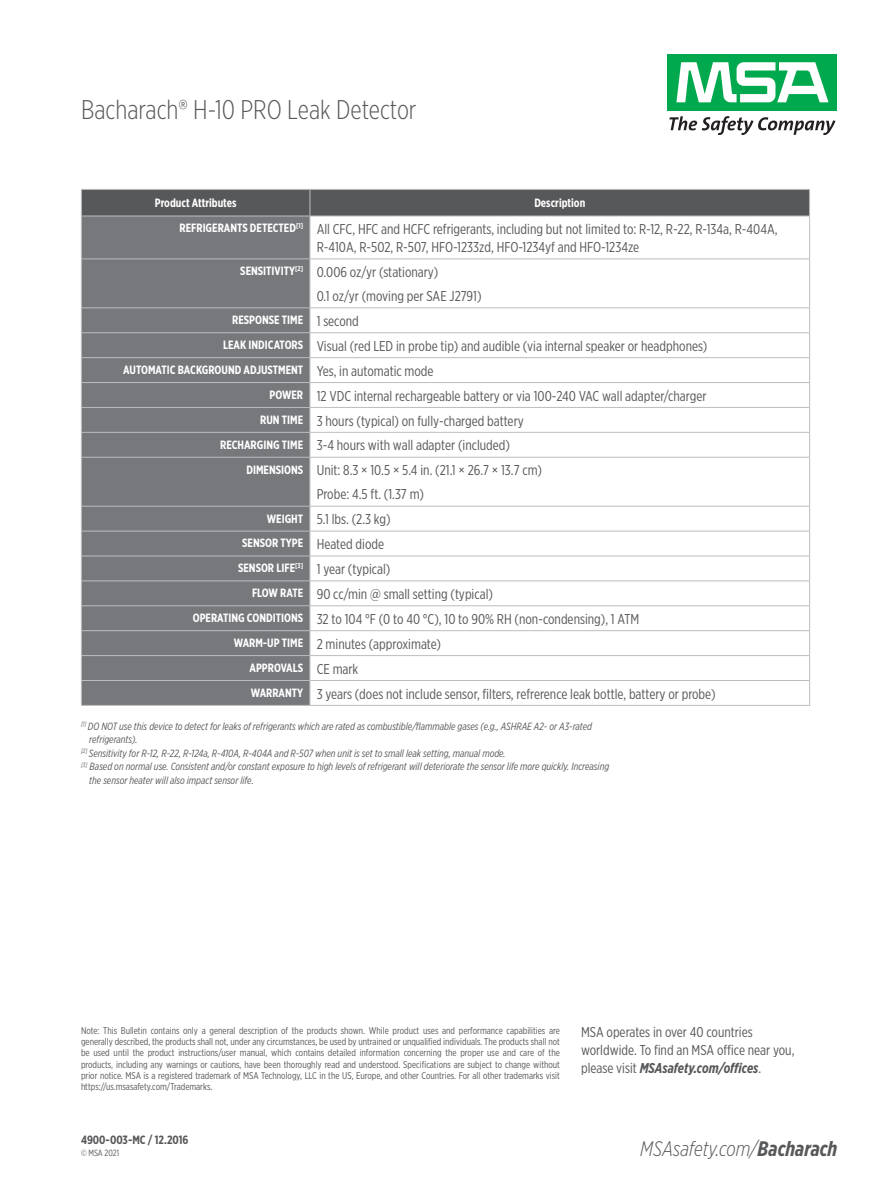
<style>
.page{position:relative;width:891px;height:1188px;background:#fff}
.page>*{position:absolute;margin:0;border:0;box-sizing:border-box;transform-origin:0 0}
.Section_Title{font:300 27px "Gotham X Narrow";color:#57585a}
.t1{font:italic 300 21px "Gotham X Narrow";color:#57585a}
.Body_Copy{font:14.25px/18px "Gotham X Narrow";color:#57585a}
.Table_Row_Title{font:700 12px "Gotham X Narrow";color:#fff}
.Table_Column_Title{font:700 12px "Gotham X Narrow";color:#fff}
.t2{font:700 12px "Gotham X Narrow";color:#57585a}
.Footnote{font:italic 10.5px "Gotham X Narrow";color:#57585a}
.t3{font:9.75px/11.2px "Gotham X Narrow";color:#57585a;text-align:justify}
.t4{font:9px "Gotham X Narrow";color:#57585a}
.s1{font-weight:700;font-style:italic}
.s2{font-weight:700}
</style>
<div class="page">
<div style="left:668px;top:54px;width:169px;height:57px;background:#00a94e"></div>
<svg style="left:676px;top:62px;width:153px;height:40px"></svg>
<svg style="left:669px;top:116px;width:167px;height:19px"></svg>
<div style="left:82px;top:217px;width:228px;height:488px;background:#76787b"></div>
<svg style="left:311px;top:258px;width:498px;height:374px"></svg>
<div style="left:81px;top:189px;width:729px;height:27px;background:#57585a"></div>
<hr style="left:310px;top:189px;width:500px;height:1px;background:#bcbdc0">
<hr style="left:81px;top:216px;width:229px;height:1px;background:#bcbdc0">
<hr style="left:81px;top:216px;width:1px;height:43px;background:#bcbdc0">
<hr style="left:81px;top:259px;width:229px;height:1px;background:#bcbdc0">
<hr style="left:81px;top:259px;width:1px;height:48px;background:#bcbdc0">
<hr style="left:81px;top:307px;width:229px;height:1px;background:#bcbdc0">
<hr style="left:81px;top:332px;width:229px;height:1px;background:#bcbdc0">
<hr style="left:81px;top:357px;width:229px;height:1px;background:#bcbdc0">
<hr style="left:81px;top:382px;width:229px;height:1px;background:#bcbdc0">
<hr style="left:81px;top:407px;width:229px;height:1px;background:#bcbdc0">
<hr style="left:81px;top:432px;width:229px;height:1px;background:#bcbdc0">
<svg style="left:81px;top:308px;width:1px;height:149px"></svg>
<hr style="left:81px;top:457px;width:229px;height:1px;background:#bcbdc0">
<hr style="left:81px;top:458px;width:1px;height:48px;background:#bcbdc0">
<hr style="left:81px;top:506px;width:229px;height:1px;background:#bcbdc0">
<hr style="left:81px;top:531px;width:229px;height:1px;background:#bcbdc0">
<hr style="left:81px;top:556px;width:229px;height:1px;background:#bcbdc0">
<hr style="left:81px;top:581px;width:229px;height:1px;background:#bcbdc0">
<hr style="left:81px;top:605px;width:229px;height:1px;background:#bcbdc0">
<hr style="left:81px;top:630px;width:229px;height:1px;background:#bcbdc0">
<hr style="left:81px;top:655px;width:229px;height:1px;background:#bcbdc0">
<hr style="left:81px;top:680px;width:229px;height:1px;background:#bcbdc0">
<svg style="left:81px;top:507px;width:1px;height:198px"></svg>
<hr style="left:81px;top:705px;width:229px;height:1px;background:#bcbdc0">
<hr style="left:310px;top:216px;width:500px;height:1px;background:#bcbdc0">
<hr style="left:310px;top:216px;width:1px;height:43px;background:#bcbdc0">
<hr style="left:809px;top:216px;width:1px;height:43px;background:#bcbdc0">
<hr style="left:310px;top:259px;width:500px;height:1px;background:#bcbdc0">
<hr style="left:310px;top:259px;width:1px;height:48px;background:#bcbdc0">
<hr style="left:809px;top:259px;width:1px;height:48px;background:#bcbdc0">
<hr style="left:310px;top:307px;width:500px;height:1px;background:#bcbdc0">
<hr style="left:310px;top:332px;width:500px;height:1px;background:#bcbdc0">
<hr style="left:310px;top:357px;width:500px;height:1px;background:#bcbdc0">
<hr style="left:310px;top:382px;width:500px;height:1px;background:#bcbdc0">
<hr style="left:310px;top:407px;width:500px;height:1px;background:#bcbdc0">
<hr style="left:310px;top:432px;width:500px;height:1px;background:#bcbdc0">
<svg style="left:310px;top:308px;width:1px;height:149px"></svg>
<svg style="left:809px;top:308px;width:1px;height:149px"></svg>
<hr style="left:310px;top:457px;width:500px;height:1px;background:#bcbdc0">
<hr style="left:310px;top:458px;width:1px;height:48px;background:#bcbdc0">
<hr style="left:809px;top:458px;width:1px;height:48px;background:#bcbdc0">
<hr style="left:310px;top:506px;width:500px;height:1px;background:#bcbdc0">
<hr style="left:310px;top:531px;width:500px;height:1px;background:#bcbdc0">
<hr style="left:310px;top:556px;width:500px;height:1px;background:#bcbdc0">
<hr style="left:310px;top:581px;width:500px;height:1px;background:#bcbdc0">
<hr style="left:310px;top:605px;width:500px;height:1px;background:#bcbdc0">
<hr style="left:310px;top:630px;width:500px;height:1px;background:#bcbdc0">
<hr style="left:310px;top:655px;width:500px;height:1px;background:#bcbdc0">
<hr style="left:310px;top:680px;width:500px;height:1px;background:#bcbdc0">
<svg style="left:310px;top:507px;width:1px;height:198px"></svg>
<svg style="left:809px;top:507px;width:1px;height:198px"></svg>
<hr style="left:310px;top:705px;width:500px;height:1px;background:#bcbdc0">
<p class="Section_Title" style="left:81px;top:93px;width:337px">Bacharach® H-10 PRO Leak Detector</p>
<p class="Table_Column_Title" style="left:155px;top:196px;width:83px">Product Attributes</p>
<p class="Table_Column_Title" style="left:534px;top:196px;width:52px">Description</p>
<p class="Table_Row_Title" style="left:180px;top:221px;width:125px">REFRIGERANTS DETECTED<sup>[1]</sup></p>
<p class="Body_Copy" style="left:317px;top:220px;width:462px">All CFC, HFC and HCFC refrigerants, including but not limited to: R-12, R-22, R-134a, R-404A,<br>R-410A, R-502, R-507, HFO-1233zd, HFO-1234yf and HFO-1234ze</p>
<p class="Table_Row_Title" style="left:240px;top:264px;width:64px">SENSITIVITY<sup>[2]</sup></p>
<p class="Body_Copy" style="left:317px;top:263px;width:123px">0.006 oz/yr (stationary)</p>
<p class="Body_Copy" style="left:317px;top:287px;width:166px">0.1 oz/yr (moving per SAE J2791)</p>
<p class="Table_Row_Title" style="left:232px;top:313px;width:73px">RESPONSE TIME</p>
<p class="Body_Copy" style="left:317px;top:312px;width:44px">1 second</p>
<p class="Table_Row_Title" style="left:223px;top:337px;width:82px">LEAK INDICATORS</p>
<p class="Body_Copy" style="left:317px;top:337px;width:392px">Visual (red LED in probe tip) and audible (via internal speaker or headphones)</p>
<p class="Table_Row_Title" style="left:123px;top:362px;width:182px">AUTOMATIC BACKGROUND ADJUSTMENT</p>
<p class="Body_Copy" style="left:317px;top:362px;width:118px">Yes, in automatic mode</p>
<p class="Table_Row_Title" style="left:269px;top:387px;width:35px">POWER</p>
<p class="Body_Copy" style="left:317px;top:386px;width:391px">12 VDC internal rechargeable battery or via 100-240 VAC wall adapter/charger</p>
<p class="Table_Row_Title" style="left:260px;top:412px;width:44px">RUN TIME</p>
<p class="Body_Copy" style="left:317px;top:411px;width:209px">3 hours (typical) on fully-charged battery</p>
<p class="Table_Row_Title" style="left:220px;top:437px;width:85px">RECHARGING TIME</p>
<p class="Body_Copy" style="left:317px;top:436px;width:195px">3-4 hours with wall adapter (included)</p>
<p class="Table_Row_Title" style="left:246px;top:462px;width:58px">DIMENSIONS</p>
<p class="Body_Copy" style="left:317px;top:461px;width:227px">Unit: 8.3 × 10.5 × 5.4 in. (21.1 × 26.7 × 13.7 cm)</p>
<p class="Body_Copy" style="left:317px;top:485px;width:109px">Probe: 4.5 ft. (1.37 m)</p>
<p class="Table_Row_Title" style="left:267px;top:511px;width:38px">WEIGHT</p>
<p class="Body_Copy" style="left:317px;top:510px;width:75px">5.1 lbs. (2.3 kg)</p>
<p class="Table_Row_Title" style="left:242px;top:536px;width:62px">SENSOR TYPE</p>
<p class="Body_Copy" style="left:317px;top:535px;width:69px">Heated diode</p>
<p class="Table_Row_Title" style="left:238px;top:561px;width:67px">SENSOR LIFE<sup>[3]</sup></p>
<p class="Body_Copy" style="left:317px;top:560px;width:75px">1 year (typical)</p>
<p class="Table_Row_Title" style="left:252px;top:586px;width:53px">FLOW RATE</p>
<p class="Body_Copy" style="left:317px;top:585px;width:178px">90 cc/min @ small setting (typical)</p>
<p class="Table_Row_Title" style="left:193px;top:611px;width:112px">OPERATING CONDITIONS</p>
<p class="Body_Copy" style="left:317px;top:610px;width:324px">32 to 104 °F (0 to 40 °C), 10 to 90% RH (non-condensing), 1 ATM</p>
<p class="Table_Row_Title" style="left:234px;top:635px;width:71px">WARM-UP TIME</p>
<p class="Body_Copy" style="left:317px;top:635px;width:126px">2 minutes (approximate)</p>
<p class="Table_Row_Title" style="left:250px;top:660px;width:55px">APPROVALS</p>
<p class="Body_Copy" style="left:317px;top:660px;width:43px">CE mark</p>
<p class="Table_Row_Title" style="left:251px;top:685px;width:54px">WARRANTY</p>
<p class="Body_Copy" style="left:317px;top:684px;width:400px">3 years (does not include sensor, filters, refrerence leak bottle, battery or probe)</p>
<p class="Footnote" style="left:81px;top:720px;width:513px"><sup>[1]</sup> DO NOT use this device to detect for leaks of refrigerants which are rated as combustible/flammable gases (e.g., ASHRAE A2- or A3-rated</p>
<p class="Footnote" style="left:89px;top:733px;width:50px">refrigerants).</p>
<p class="Footnote" style="left:81px;top:747px;width:426px"><sup>[2]</sup> Sensitivity for R-12, R-22, R-124a, R-410A, R-404A and R-507 when unit is set to small leak setting, manual mode.</p>
<p class="Footnote" style="left:81px;top:760px;width:530px"><sup>[3]</sup> Based on normal use. Consistent and/or constant exposure to high levels of refrigerant will deteriorate the sensor life more quickly. Increasing</p>
<p class="Footnote" style="left:89px;top:774px;width:166px">the sensor heater will also impact sensor life.</p>
<p class="t3" style="left:81px;top:1025px;width:481px">Note: This Bulletin contains only a general description of the products shown. While product uses and performance capabilities are generally described, the products shall not, under any circumstances, be used by untrained or unqualified individuals. The products shall not be used until the product instructions/user manual, which contains detailed information concerning the proper use and care of the products, including any warnings or cautions, have been thoroughly read and understood. Specifications are subject to change without prior notice. MSA is a registered trademark of MSA Technology, LLC in the US, Europe, and other Countries. For all other trademarks visit https://us.msasafety.com/Trademarks.</p>
<p class="t2" style="left:81px;top:1132px;width:109px">4900-003-MC / 12.2016</p>
<p class="t4" style="left:81px;top:1147px;width:40px">© MSA 2021</p>
<p class="Body_Copy" style="left:581px;top:1023px;width:215px">MSA operates in over 40 countries worldwide. To find an MSA office near you, please visit <span class="s1">MSAsafety.com/offices</span>.</p>
<h2 class="t1" style="left:640px;top:1136px;width:199px">MSAsafety.com/<span class="s2">Bacharach</span></h2>
</div>
